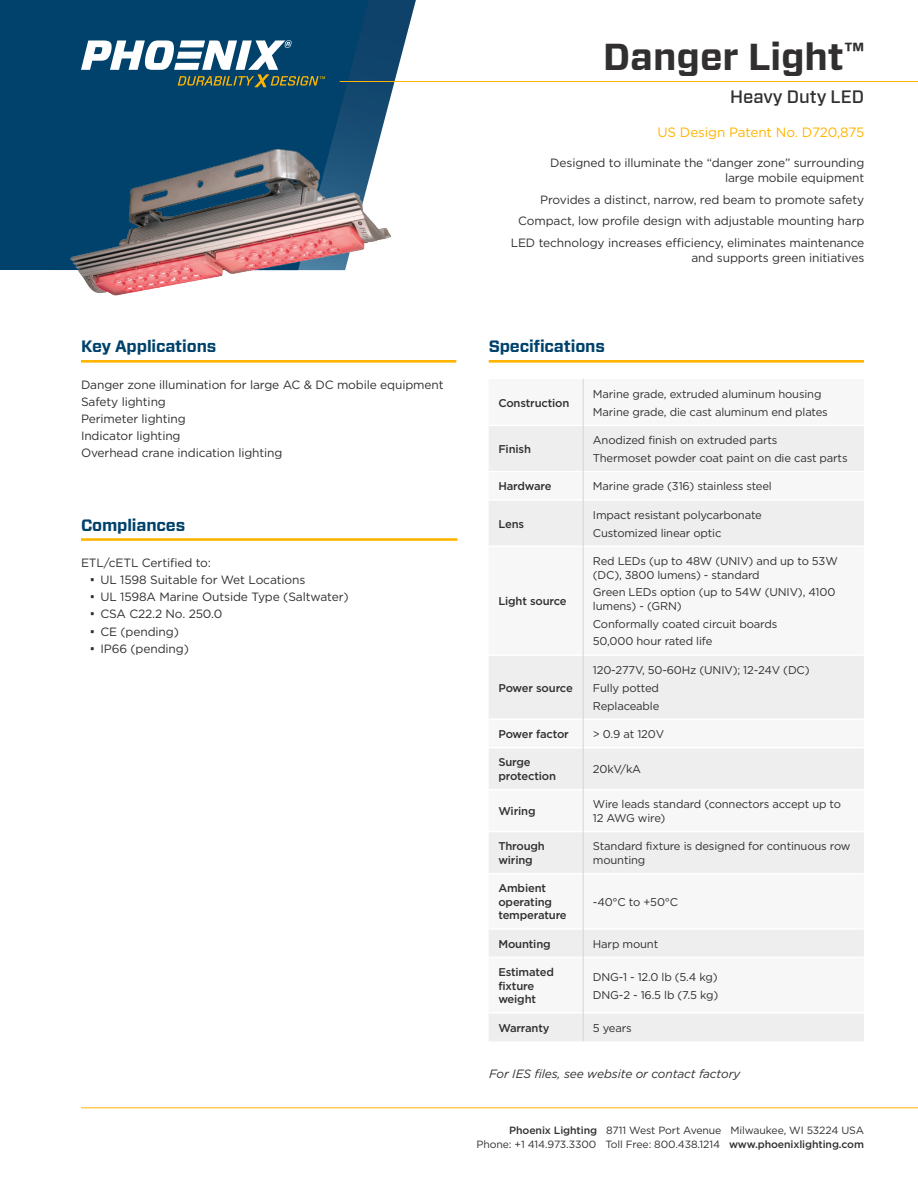
<style>
.page{position:relative;width:918px;height:1188px;background:#fff}
.page>*{position:absolute;margin:0;border:0;box-sizing:border-box;transform-origin:0 0}
.Product_Header{font:700 37.5px "Forza";color:#312f30}
.Product_Subhead{font:500 18px "Forza";color:#312f30}
.Section_Header{font:700 16.5px "Forza";letter-spacing:-.01em;color:#00426b}
.Patent_Information{font:13.5px "Gotham";letter-spacing:-.01em;color:#ffb500}
.Product_Description{font:12px/15px "Gotham";letter-spacing:-.01em;color:#312f30;text-align:right}
.Body{font:12px "Gotham";letter-spacing:-.01em;color:#312f30}
.Body-2{font:italic 12px "Gotham";letter-spacing:-.01em;color:#312f30}
.Table_Body{font:11.25px/13.5px "Gotham";letter-spacing:-.015em;color:#312f30}
.Table_Body-2{font:500 11.25px/13.5px "Gotham";letter-spacing:-.015em;color:#312f30}
.t1{font:10.5px/13.5px "Gotham";letter-spacing:-.01em;color:#312f30;text-align:right}
.s1{font-family:"Forza"}
.s2{font-weight:500}
</style>
<div class="page">
<hr style="left:81px;top:1107px;width:837px;height:1px;background:#ffb500">
<img style="left:373px;top:0;width:43px;height:140px">
<div style="left:0;top:0;width:373px;height:270px;background:#00426b"></div>
<hr style="left:340px;top:81px;width:578px;height:1px;background:#ffb500">
<svg style="left:81px;top:40px;width:244px;height:47px"></svg>
<hr style="left:81px;top:360px;width:375px;height:3px;background:#ffb500">
<hr style="left:489px;top:360px;width:375px;height:3px;background:#ffb500">
<hr style="left:81px;top:538px;width:376px;height:3px;background:#ffb500">
<svg style="left:489px;top:426px;width:375px;height:615px"></svg>
<hr style="left:489px;top:471px;width:94px;height:1px;background:#fff">
<hr style="left:584px;top:471px;width:280px;height:1px;background:#fff">
<hr style="left:489px;top:499px;width:94px;height:2px;background:#fff">
<hr style="left:584px;top:499px;width:280px;height:2px;background:#fff">
<hr style="left:489px;top:546px;width:94px;height:1px;background:#fff">
<hr style="left:584px;top:546px;width:280px;height:1px;background:#fff">
<hr style="left:489px;top:654px;width:94px;height:2px;background:#fff">
<hr style="left:584px;top:654px;width:280px;height:2px;background:#fff">
<hr style="left:489px;top:719px;width:94px;height:1px;background:#fff">
<hr style="left:584px;top:719px;width:280px;height:1px;background:#fff">
<hr style="left:489px;top:747px;width:94px;height:1px;background:#fff">
<hr style="left:584px;top:747px;width:280px;height:1px;background:#fff">
<hr style="left:489px;top:789px;width:94px;height:1px;background:#fff">
<hr style="left:584px;top:789px;width:280px;height:1px;background:#fff">
<hr style="left:489px;top:831px;width:94px;height:1px;background:#fff">
<hr style="left:584px;top:831px;width:280px;height:1px;background:#fff">
<hr style="left:489px;top:873px;width:94px;height:1px;background:#fff">
<hr style="left:584px;top:873px;width:280px;height:1px;background:#fff">
<hr style="left:489px;top:928px;width:94px;height:2px;background:#fff">
<hr style="left:584px;top:928px;width:280px;height:2px;background:#fff">
<hr style="left:489px;top:957px;width:94px;height:1px;background:#fff">
<hr style="left:584px;top:957px;width:280px;height:1px;background:#fff">
<hr style="left:489px;top:1012px;width:94px;height:2px;background:#fff">
<hr style="left:584px;top:1012px;width:280px;height:2px;background:#fff">
<hr style="left:583px;top:379px;width:1px;height:46px;background:#d4d5d7">
<hr style="left:583px;top:425px;width:1px;height:47px;background:#d4d5d7">
<svg style="left:583px;top:472px;width:1px;height:28px"></svg>
<hr style="left:583px;top:500px;width:1px;height:46px;background:#d4d5d7">
<hr style="left:583px;top:546px;width:1px;height:109px;background:#d4d5d7">
<hr style="left:583px;top:655px;width:1px;height:64px;background:#d4d5d7">
<svg style="left:583px;top:719px;width:1px;height:29px"></svg>
<hr style="left:583px;top:748px;width:1px;height:42px;background:#d4d5d7">
<hr style="left:583px;top:790px;width:1px;height:42px;background:#d4d5d7">
<hr style="left:583px;top:832px;width:1px;height:42px;background:#d4d5d7">
<hr style="left:583px;top:874px;width:1px;height:55px;background:#d4d5d7">
<svg style="left:583px;top:929px;width:1px;height:28px"></svg>
<hr style="left:583px;top:957px;width:1px;height:56px;background:#d4d5d7">
<svg style="left:583px;top:1013px;width:1px;height:28px"></svg>
<img style="left:63px;top:140px;width:328px;height:156px">
<p class="Product_Header" style="left:603px;top:32px;width:262px">Danger Light<sup>™</sup></p>
<p class="Product_Subhead" style="left:730px;top:85px;width:135px">Heavy Duty LED</p>
<p class="Patent_Information" style="left:657px;top:124px;width:208px">US Design Patent No. D720,875</p>
<p class="Product_Description" style="left:550px;top:155px;width:316px">Designed to illuminate the “danger zone” surrounding large mobile equipment</p>
<p class="Product_Description" style="left:540px;top:192px;width:326px">Provides a distinct, narrow, red beam to promote safety</p>
<p class="Product_Description" style="left:518px;top:213px;width:348px">Compact, low profile design with adjustable mounting harp</p>
<p class="Product_Description" style="left:511px;top:235px;width:355px">LED technology increases efficiency, eliminates maintenance and supports green initiatives</p>
<h3 class="Section_Header" style="left:81px;top:336px;width:137px">Key Applications</h3>
<h3 class="Section_Header" style="left:489px;top:336px;width:118px">Specifications</h3>
<p class="Body" style="left:81px;top:377px;width:364px">Danger zone illumination for large AC &amp; DC mobile equipment</p>
<p class="Body" style="left:81px;top:394px;width:86px">Safety lighting</p>
<p class="Body" style="left:81px;top:411px;width:106px">Perimeter lighting</p>
<p class="Body" style="left:81px;top:428px;width:101px">Indicator lighting</p>
<p class="Body" style="left:81px;top:445px;width:203px">Overhead crane indication lighting</p>
<p class="Section_Header" style="left:81px;top:514px;width:106px">Compliances</p>
<p class="Body" style="left:81px;top:555px;width:131px">ETL/cETL Certified to:</p>
<p class="Product_Description" style="left:90px;top:572px;width:217px"><span class="s1">•</span> UL 1598 Suitable for Wet Locations</p>
<p class="Product_Description" style="left:90px;top:589px;width:261px"><span class="s1">•</span> UL 1598A Marine Outside Type (Saltwater)</p>
<p class="Product_Description" style="left:90px;top:606px;width:134px"><span class="s1">•</span> CSA C22.2 No. 250.0</p>
<p class="Product_Description" style="left:90px;top:624px;width:91px"><span class="s1">•</span> CE (pending)</p>
<p class="Product_Description" style="left:90px;top:641px;width:101px"><span class="s1">•</span> IP66 (pending)</p>
<p class="Table_Body-2" style="left:498px;top:396px;width:73px">Construction</p>
<p class="Table_Body-2" style="left:498px;top:442px;width:34px">Finish</p>
<p class="Table_Body" style="left:593px;top:387px;width:230px">Marine grade, extruded aluminum housing</p>
<p class="Table_Body" style="left:593px;top:405px;width:237px">Marine grade, die cast aluminum end plates</p>
<p class="Table_Body" style="left:593px;top:433px;width:186px">Anodized finish on extruded parts</p>
<p class="Table_Body" style="left:593px;top:451px;width:256px">Thermoset powder coat paint on die cast parts</p>
<p class="Table_Body-2" style="left:498px;top:479px;width:55px">Hardware</p>
<p class="Table_Body" style="left:593px;top:479px;width:180px">Marine grade (316) stainless steel</p>
<p class="Table_Body-2" style="left:498px;top:517px;width:27px">Lens</p>
<p class="Table_Body" style="left:593px;top:508px;width:170px">Impact resistant polycarbonate</p>
<p class="Table_Body" style="left:593px;top:526px;width:130px">Customized linear optic</p>
<p class="Table_Body-2" style="left:498px;top:594px;width:70px">Light source</p>
<p class="Table_Body-2" style="left:498px;top:681px;width:76px">Power source</p>
<p class="Table_Body" style="left:593px;top:554px;width:246px">Red LEDs (up to 48W (UNIV) and up to 53W (DC), 3800 lumens) - standard</p>
<p class="Table_Body" style="left:593px;top:585px;width:244px">Green LEDs option (up to 54W (UNIV), 4100 lumens) - (GRN)</p>
<p class="Table_Body" style="left:593px;top:617px;width:186px">Conformally coated circuit boards</p>
<p class="Table_Body" style="left:593px;top:635px;width:121px">50,000 hour rated life</p>
<p class="Table_Body" style="left:593px;top:663px;width:218px">120-277V, 50-60Hz (UNIV); 12-24V (DC)</p>
<p class="Table_Body" style="left:593px;top:681px;width:68px">Fully potted</p>
<p class="Table_Body" style="left:593px;top:699px;width:68px">Replaceable</p>
<p class="Table_Body-2" style="left:498px;top:727px;width:72px">Power factor</p>
<p class="Table_Body" style="left:593px;top:727px;width:73px">&gt; 0.9 at 120V</p>
<p class="Table_Body-2" style="left:498px;top:756px;width:59px">Surge protection</p>
<p class="Table_Body" style="left:593px;top:762px;width:50px">20kV/kA</p>
<p class="Table_Body-2" style="left:498px;top:804px;width:39px">Wiring</p>
<p class="Table_Body" style="left:593px;top:797px;width:250px">Wire leads standard (connectors accept up to<br>12 AWG wire)</p>
<p class="Table_Body-2" style="left:498px;top:839px;width:48px">Through wiring</p>
<p class="Table_Body" style="left:593px;top:839px;width:259px">Standard fixture is designed for continuous row mounting</p>
<p class="Table_Body-2" style="left:498px;top:881px;width:70px">Ambient operating temperature</p>
<p class="Table_Body" style="left:593px;top:895px;width:87px">-40°C to +50°C</p>
<p class="Table_Body-2" style="left:498px;top:937px;width:54px">Mounting</p>
<p class="Table_Body" style="left:593px;top:937px;width:67px">Harp mount</p>
<p class="Table_Body-2" style="left:498px;top:965px;width:57px">Estimated fixture weight</p>
<p class="Table_Body" style="left:593px;top:970px;width:126px">DNG-1 - 12.0 lb (5.4 kg)</p>
<p class="Table_Body" style="left:593px;top:988px;width:127px">DNG-2 - 16.5 lb (7.5 kg)</p>
<p class="Table_Body-2" style="left:498px;top:1021px;width:53px">Warranty</p>
<p class="Table_Body" style="left:593px;top:1021px;width:40px">5 years</p>
<p class="Body-2" style="left:489px;top:1066px;width:253px">For IES files, see website or contact factory</p>
<p class="t1" style="left:477px;top:1123px;width:389px"><span class="s2">Phoenix Lighting</span> 8711 West Port Avenue Milwaukee, WI 53224 USA<br>Phone: +1 414.973.3300 Toll Free: 800.438.1214 <span class="s2">www.phoenixlighting.com</span></p>
</div>
